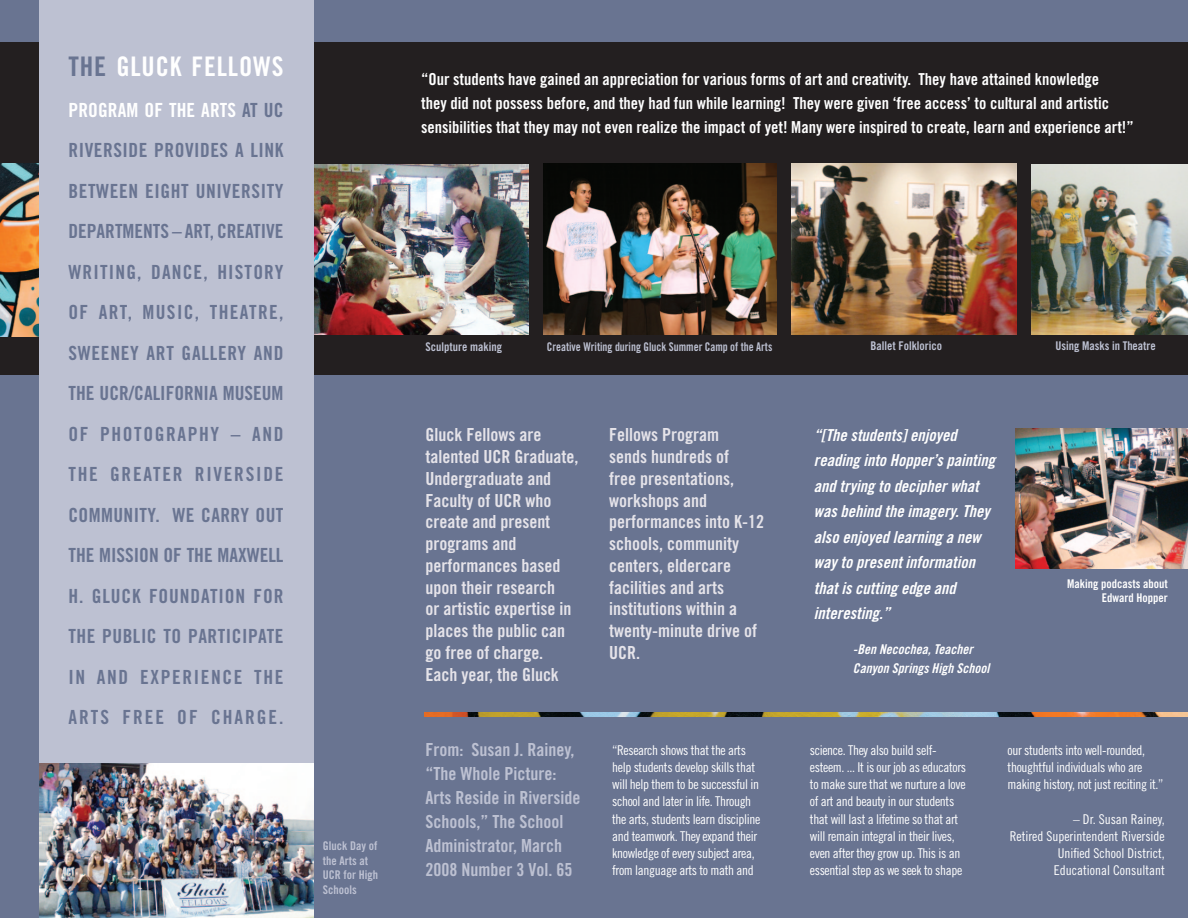
<style>
.page{position:relative;width:1188px;height:918px;background:#697491}
.page>*{position:absolute;margin:0;border:0;box-sizing:border-box;transform-origin:0 0}
.t1{font:27px "Trade Gothic Bold Cond Twenty";letter-spacing:.035em;color:#fff}
.t2{font:19.5px/40.5px "Trade Gothic Bold Cond Twenty";letter-spacing:.035em;color:#697491}
.t3{font:18px/21.8px "Trade Gothic Bold Cond Twenty";color:#e5e3e9}
.t4{font:18px/24px "Trade Gothic Bold Cond Twenty";color:#bdc1d2}
.t5{font:16.5px/24px "Trade Gothic Bold Cond Twenty";color:#fff}
.t6{font:16.5px/25.5px "Trade Gothic Bold Cond Twenty Obl";color:#fff}
.t7{font:13.5px/17.2px "Trade Gothic Cond Eighteen";letter-spacing:-.025em;color:#fff}
.t8{font:13.5px/17.2px "Trade Gothic Cond Eighteen";color:#fff;text-align:right}
.t9{font:13.5px/19.5px "Trade Gothic Bold Cond Twenty Obl";color:#fff}
.t10{font:12px/14.4px "Trade Gothic Bold Cond Twenty";color:#bdc1d2}
.t11{font:12px "Trade Gothic Bold Cond Twenty";color:#bdc1d2;scale:.93 1}
.t12{font:12px/14.4px "Trade Gothic Bold Cond Twenty";color:#fff;text-align:right}
.s1{color:#697491}
.s2{color:#fff}
</style>
<div class="page">
<div style="left:0;top:43px;width:1188px;height:332px;background:#231f20"></div>
<img style="left:1031px;top:165px;width:157px;height:170px">
<img style="left:791px;top:164px;width:225px;height:171px">
<img style="left:543px;top:164px;width:234px;height:170px">
<img style="left:1015px;top:428px;width:173px;height:140px">
<img style="left:313px;top:164px;width:215px;height:171px">
<img style="left:0;top:164px;width:39px;height:173px">
<div style="left:39px;top:0;width:274px;height:918px;background:#bdc1d2"></div>
<img style="left:39px;top:764px;width:274px;height:154px">
<img style="left:424px;top:712px;width:764px;height:5px">
<h1 class="t1" style="left:68px;top:50px;width:216px"><span class="s1">The</span> Gluck Fellows</h1>
<p class="t2" style="left:68px;top:89px;width:217px"><span class="s2">Program of the Arts</span> at UC<br>Riverside provides a link between eight university departments – Art, Creative<br>Writing, Dance, History of Art, Music, Theatre,<br>Sweeney Art Gallery and the UCR/California Museum of Photography – and the greater Riverside community. We carry out the mission of the Maxwell<br>H. Gluck Foundation for the public to participate in and experience the arts free of charge.</p>
<p class="t10" style="left:323px;top:839px;width:56px">Gluck Day of the Arts at<br>UCR</p>
<p class="t10" style="left:323px;top:868px;width:57px;text-indent:21px">for High<br>Schools</p>
<p class="t5" style="left:421px;top:67px;width:714px">“Our students have gained an appreciation for various forms of art and creativity. They have attained knowledge<br>they did not possess before, and they had fun while learning! They were given ‘free access’ to cultural and artistic sensibilities that they may not even realize the impact of yet! Many were inspired to create, learn and experience art!”</p>
<p class="t10" style="left:425px;top:339px;width:78px">Sculpture making</p>
<p class="t11" style="left:547px;top:340px;width:244px">Creative Writing during Gluck Summer Camp of the Arts</p>
<h3 class="t3" style="left:425px;top:424px;width:117px">Gluck Fellows are talented UCR</h3>
<h3 class="t3" style="left:425px;top:446px;width:154px;text-indent:89px">Graduate,<br>Undergraduate and<br>Faculty of UCR</h3>
<h3 class="t3" style="left:425px;top:489px;width:147px;text-indent:100px">who create and present programs and performances based upon their research or artistic expertise in places the public can go free of charge.<br>Each year, the Gluck</h3>
<h3 class="t3" style="left:609px;top:424px;width:156px">Fellows Program<br>sends hundreds of<br>free presentations, workshops and performances into K-12 schools, community centers, eldercare facilities and arts institutions within a twenty-minute drive of<br>UCR .</h3>
<p class="t10" style="left:870px;top:338px;width:73px">Ballet Folklorico</p>
<p class="t6" style="left:814px;top:422px;width:183px">“[The students] enjoyed reading into Hopper’s painting and trying to decipher what was behind the imagery. They also enjoyed learning a new way to present information that is cutting edge and interesting.”</p>
<p class="t9" style="left:853px;top:639px;width:138px">-Ben Necochea, Teacher<br>Canyon Springs High School</p>
<p class="t10" style="left:1055px;top:338px;width:102px">Using Masks in Theatre</p>
<p class="t12" style="left:1067px;top:576px;width:102px">Making podcasts about<br>Edward Hopper</p>
<h3 class="t4" style="left:426px;top:738px;width:156px">From: Susan J. Rainey, “The Whole Picture:<br>Arts Reside in Riverside<br>Schools,” The School<br>Administrator, March<br>2008 Number 3 Vol. 65</h3>
<p class="t7" style="left:612px;top:741px;width:150px">“Research shows that the arts help students develop skills that will help them to be successful in school and later in life. Through the arts, students learn discipline and teamwork. They expand their knowledge of every subject area, from language arts to math and</p>
<p class="t7" style="left:810px;top:741px;width:158px">science. They also build self&shy;esteem. ... It is our job as educators to make sure that we nurture a love of art and beauty in our students that will last a lifetime so that art will remain integral in their lives, even after they grow up. This is an essential step as we seek to shape</p>
<p class="t7" style="left:1008px;top:741px;width:157px">our students into well-rounded, thoughtful individuals who are making history, not just reciting it.”</p>
<p class="t8" style="left:1010px;top:810px;width:157px">– Dr. Susan Rainey,<br>Retired Superintendent Riverside<br>Unified School District,<br>Educational Consultant</p>
</div>
